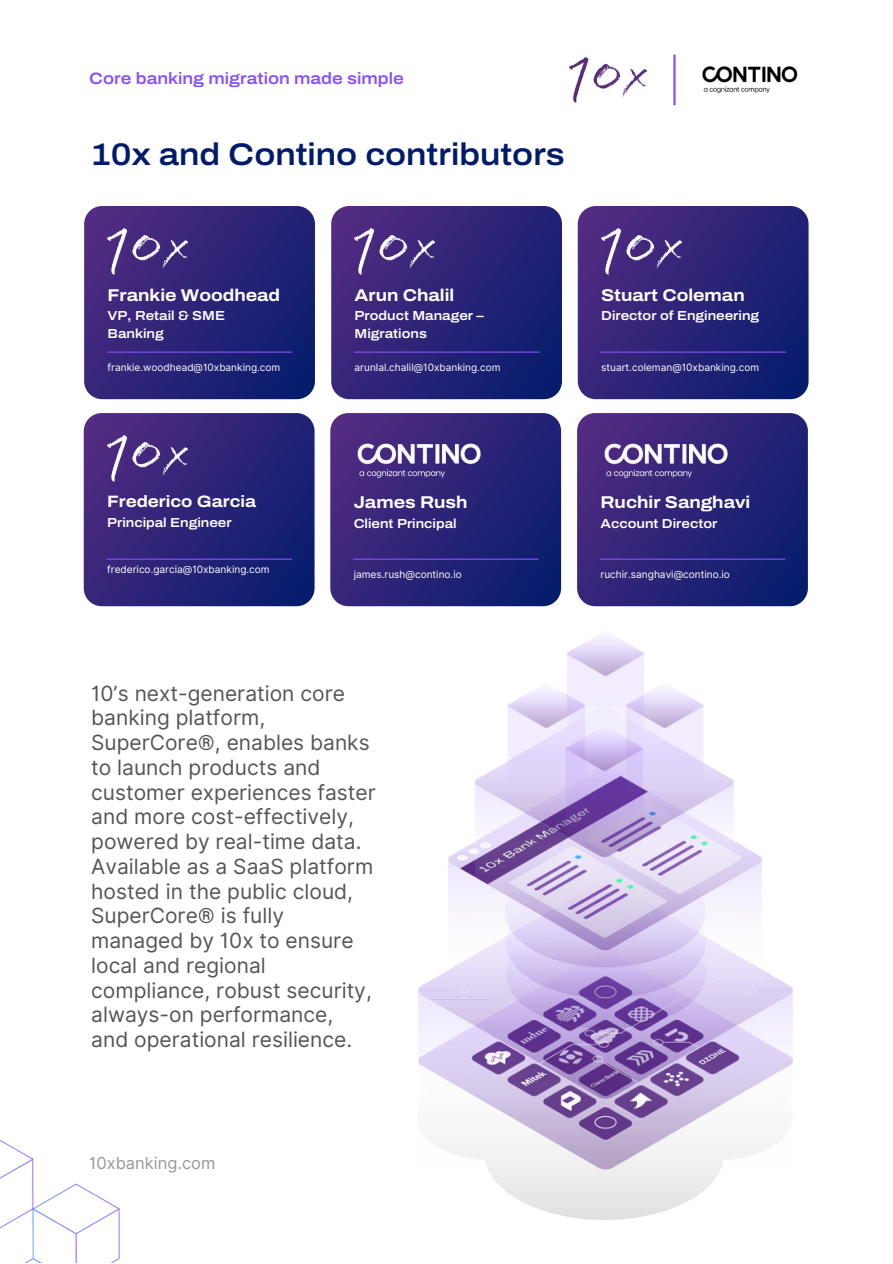
<style>
.page{position:relative;width:893px;height:1264px;background:#fff}
.page>*{position:absolute;margin:0;border:0;box-sizing:border-box;transform-origin:0 0}
.t1{font:600 31.2px "Archivo Semi Expanded";color:#001b6b}
.t2{font:21px/24.8px "Inter";color:#555}
.t3{font:700 17.1px "Archivo Semi Expanded";color:#fff}
.t4{font:600 16.5px "Archivo Semi Expanded";color:#8851fb}
.t5{font:700 16.5px "Archivo Semi Expanded";color:#fff}
.t6{font:16.5px "Inter";color:#989898}
.t7{font:600 13.05px/17.7px "Archivo Semi Expanded";color:#fff}
.t8{font:10.05px "Inter";color:#fff}
</style>
<div class="page">
<img style="left:418px;top:635px;width:375px;height:585px">
<img style="left:0;top:1139px;width:120px;height:123px">
<img style="left:569px;top:57px;width:77px;height:45px">
<img style="left:702px;top:66px;width:96px;height:28px">
<hr style="left:673px;top:55px;width:2px;height:50px;background:#8851fb">
<svg style="left:84px;top:206px;width:231px;height:193px;background:#2a2376"></svg>
<img style="left:108px;top:228px;width:79px;height:46px">
<hr style="left:107px;top:351px;width:185px;height:2px;background:#8851fb">
<svg style="left:331px;top:206px;width:231px;height:193px;background:#2a2376"></svg>
<img style="left:354px;top:228px;width:80px;height:46px">
<hr style="left:354px;top:351px;width:185px;height:2px;background:#8851fb">
<svg style="left:577px;top:206px;width:231px;height:193px;background:#2b2477"></svg>
<img style="left:601px;top:228px;width:80px;height:46px">
<hr style="left:600px;top:351px;width:185px;height:2px;background:#8851fb">
<svg style="left:330px;top:413px;width:231px;height:193px;background:#2b2477"></svg>
<hr style="left:353px;top:558px;width:185px;height:1px;background:#8851fb">
<img style="left:353px;top:439px;width:133px;height:45px">
<svg style="left:577px;top:413px;width:230px;height:193px;background:#2a2377"></svg>
<hr style="left:599px;top:558px;width:186px;height:1px;background:#8851fb">
<img style="left:599px;top:439px;width:134px;height:45px">
<svg style="left:84px;top:413px;width:230px;height:193px;background:#2a2377"></svg>
<img style="left:107px;top:435px;width:80px;height:46px">
<hr style="left:106px;top:558px;width:186px;height:1px;background:#8851fb">
<p class="t4" style="left:89px;top:69px;width:316px">Core banking migration made simple</p>
<p class="t1" style="left:91px;top:138px;width:475px">10x and Contino contributors</p>
<p class="t3" style="left:108px;top:286px;width:174px">Frankie Woodhead</p>
<p class="t7" style="left:108px;top:307px;width:119px">VP, Retail &amp; SME<br>Banking</p>
<p class="t8" style="left:108px;top:361px;width:174px">frankie.woodhead@10xbanking.com</p>
<p class="t5" style="left:107px;top:493px;width:150px">Frederico Garcia</p>
<p class="t7" style="left:107px;top:513px;width:126px">Principal Engineer</p>
<p class="t8" style="left:107px;top:563px;width:164px">frederico.garcia@10xbanking.com</p>
<p class="t3" style="left:354px;top:286px;width:101px">Arun Chalil</p>
<p class="t7" style="left:354px;top:307px;width:131px">Product Manager –<br>Migrations</p>
<p class="t8" style="left:354px;top:361px;width:147px">arunlal.chalil@10xbanking.com</p>
<p class="t3" style="left:354px;top:493px;width:115px">James Rush</p>
<p class="t7" style="left:354px;top:514px;width:104px">Client Principal</p>
<p class="t8" style="left:354px;top:568px;width:110px">james.rush@contino.io</p>
<p class="t2" style="left:91px;top:680px;width:286px">10’s next-generation core banking platform,<br>SuperCore®, enables banks to launch products and customer experiences faster and more cost-effectively, powered by real-time data.<br>Available as a SaaS platform hosted in the public cloud,<br>SuperCore® is fully managed by 10x to ensure local and regional compliance, robust security, always-on performance,<br>and operational resilience.</p>
<p class="t6" style="left:89px;top:1152px;width:128px">10xbanking.com</p>
<p class="t3" style="left:601px;top:286px;width:145px">Stuart Coleman</p>
<p class="t7" style="left:601px;top:307px;width:159px">Director of Engineering</p>
<p class="t8" style="left:601px;top:361px;width:159px">stuart.coleman@10xbanking.com</p>
<p class="t3" style="left:600px;top:493px;width:151px">Ruchir Sanghavi</p>
<p class="t7" style="left:600px;top:514px;width:118px">Account Director</p>
<p class="t8" style="left:600px;top:568px;width:131px">ruchir.sanghavi@contino.io</p>
</div>
